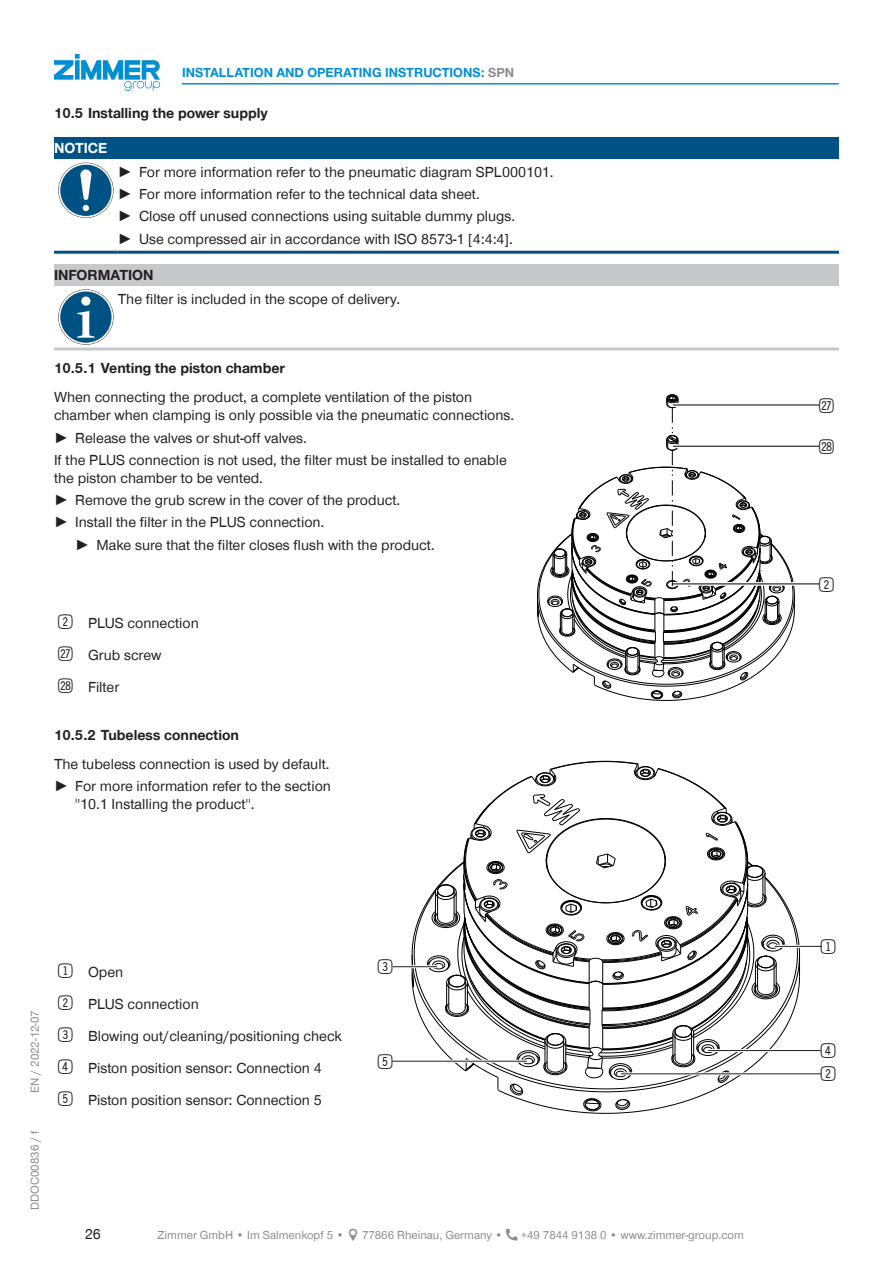
<style>
.page{position:relative;width:893px;height:1263px;background:#fff}
.page>*{position:absolute;margin:0;border:0;box-sizing:border-box;transform-origin:0 0}
.t1{font:24.3px/41.2px "Double Digits Super Square";color:#231f20}
.CB_AF_TD-Tabelle-lin{font:24px "Double Digits Super Square";color:#231f20}
.CB_AF_TD-Text{font:15px/18px "Zimmer Group Sans Global";color:#231f20}
.CB_AF_TD-Signalwort{font:700 15px "Zimmer Group Sans Global";color:#231f20}
.CB_AF_TD-Signalwort-2{font:700 15px "Zimmer Group Sans Global";color:#fff}
.t2{font:15px "Zimmer Group Sans";color:#231f20}
.t3{font:700 13.5px "Zimmer Group Sans Global";color:#008fd5}
.t4{font:12px "Zimmer Group Sans Global";color:#8a8c8f}
.t5{font:12px "Zimmer Group Sans";color:#8a8c8f}
.s1{color:#8a8c8f}
.s2{font-family:"Zimmer Group Sans"}
</style>
<div class="page">
<svg style="left:54px;top:54px;width:106px;height:37px"></svg>
<hr style="left:182px;top:83px;width:657px;height:2px;background:#008fd5">
<div style="left:54px;top:137px;width:785px;height:21px;background:#005285"></div>
<hr style="left:54px;top:251px;width:64px;height:3px;background:#005285">
<hr style="left:118px;top:251px;width:721px;height:3px;background:#005285">
<svg style="left:58px;top:163px;width:56px;height:55px"></svg>
<svg style="left:59px;top:163px;width:54px;height:55px"></svg>
<div style="left:60px;top:165px;width:52px;height:51px;background:#005285;border-radius:50%"></div>
<svg style="left:80px;top:169px;width:11px;height:42px"></svg>
<div style="left:54px;top:264px;width:785px;height:21px;background:#c7c8ca"></div>
<hr style="left:54px;top:347px;width:64px;height:3px;background:#c7c8ca">
<hr style="left:118px;top:347px;width:721px;height:3px;background:#c7c8ca">
<svg style="left:58px;top:289px;width:56px;height:56px"></svg>
<svg style="left:59px;top:290px;width:54px;height:54px"></svg>
<div style="left:60px;top:291px;width:52px;height:52px;background:#005285;border-radius:50%"></div>
<svg style="left:77px;top:311px;width:18px;height:27px"></svg>
<div style="left:81px;top:296px;width:9px;height:10px;background:#fff;border-radius:50%"></div>
<svg style="left:537px;top:394px;width:258px;height:307px"></svg>
<hr style="left:673px;top:403px;width:146px;height:4px;background:#fff">
<hr style="left:673px;top:404px;width:146px;height:2px;background:#231f20">
<svg style="left:673px;top:444px;width:146px;height:4px"></svg>
<hr style="left:673px;top:446px;width:146px;height:1px;background:#231f20">
<svg style="left:673px;top:582px;width:146px;height:4px"></svg>
<hr style="left:673px;top:583px;width:146px;height:1px;background:#231f20">
<svg style="left:411px;top:760px;width:389px;height:354px"></svg>
<hr style="left:393px;top:965px;width:44px;height:3px;background:#fff">
<hr style="left:393px;top:966px;width:44px;height:1px;background:#231f20">
<hr style="left:775px;top:945px;width:46px;height:3px;background:#fff">
<hr style="left:775px;top:946px;width:46px;height:1px;background:#231f20">
<hr style="left:621px;top:1072px;width:200px;height:3px;background:#fff">
<hr style="left:621px;top:1073px;width:200px;height:1px;background:#231f20">
<hr style="left:392px;top:1060px;width:135px;height:3px;background:#fff">
<hr style="left:392px;top:1061px;width:135px;height:1px;background:#231f20">
<hr style="left:708px;top:1049px;width:113px;height:3px;background:#fff">
<hr style="left:708px;top:1050px;width:113px;height:1px;background:#231f20">
<p class="t3" style="left:182px;top:65px;width:334px">INSTALLATION AND OPERATING INSTRUCTIONS: <span class="s1">SPN</span></p>
<p class="CB_AF_TD-Signalwort" style="left:54px;top:104px;width:215px">10.5 Installing the power supply</p>
<p class="CB_AF_TD-Signalwort-2" style="left:54px;top:139px;width:55px">NOTICE</p>
<p class="CB_AF_TD-Text" style="left:118px;top:163px;width:437px"><span class="s2">►</span> For more information refer to the pneumatic diagram SPL000101.</p>
<p class="CB_AF_TD-Text" style="left:118px;top:185px;width:364px"><span class="s2">►</span> For more information refer to the technical data sheet.</p>
<p class="CB_AF_TD-Text" style="left:118px;top:207px;width:399px"><span class="s2">►</span> Close off unused connections using suitable dummy plugs.</p>
<p class="CB_AF_TD-Text" style="left:118px;top:229px;width:396px"><span class="s2">►</span> Use compressed air in accordance with ISO 8573-1 [4:4:4].</p>
<p class="CB_AF_TD-Signalwort" style="left:54px;top:266px;width:101px">INFORMATION</p>
<p class="CB_AF_TD-Text" style="left:118px;top:290px;width:284px">The filter is included in the scope of delivery.</p>
<p class="CB_AF_TD-Signalwort" style="left:54px;top:359px;width:233px">10.5.1 Venting the piston chamber</p>
<p class="CB_AF_TD-Text" style="left:54px;top:388px;width:462px">When connecting the product, a complete ventilation of the piston chamber when clamping is only possible via the pneumatic connections.</p>
<p class="CB_AF_TD-Text" style="left:54px;top:428px;width:254px"><span class="s2">►</span> Release the valves or shut-off valves.</p>
<p class="CB_AF_TD-Text" style="left:54px;top:451px;width:454px">If the PLUS connection is not used, the filter must be installed to enable the piston chamber to be vented.</p>
<p class="CB_AF_TD-Text" style="left:54px;top:491px;width:348px"><span class="s2">►</span> Remove the grub screw in the cover of the product.</p>
<p class="CB_AF_TD-Text" style="left:54px;top:513px;width:272px"><span class="s2">►</span> Install the filter in the PLUS connection.</p>
<p class="CB_AF_TD-Text" style="left:75px;top:535px;width:361px"><span class="s2">►</span> Make sure that the filter closes flush with the product.</p>
<p class="CB_AF_TD-Tabelle-lin" style="left:58px;top:611px;width:20px">2</p>
<p class="CB_AF_TD-Text" style="left:88px;top:614px;width:112px">PLUS connection</p>
<p class="CB_AF_TD-Tabelle-lin" style="left:58px;top:643px;width:20px">cs</p>
<p class="CB_AF_TD-Text" style="left:88px;top:646px;width:75px">Grub screw</p>
<p class="CB_AF_TD-Tabelle-lin" style="left:58px;top:675px;width:20px">ct</p>
<p class="CB_AF_TD-Text" style="left:88px;top:677px;width:33px">Filter</p>
<p class="CB_AF_TD-Signalwort" style="left:54px;top:726px;width:187px">10.5.2 Tubeless connection</p>
<p class="CB_AF_TD-Text" style="left:54px;top:755px;width:277px">The tubeless connection is used by default.</p>
<p class="CB_AF_TD-Text" style="left:75px;top:777px;width:257px;text-indent:-21px"><span class="s2">►</span> For more information refer to the section "10.1 Installing the product".</p>
<p class="t5" style="left:27px;top:1093px;width:84px;rotate:-90deg">EN / 2022-12-07</p>
<p class="t5" style="left:27px;top:1210px;width:81px;rotate:-90deg">DDOC00836 / f</p>
<p class="CB_AF_TD-Tabelle-lin" style="left:58px;top:960px;width:20px">1</p>
<p class="CB_AF_TD-Text" style="left:88px;top:962px;width:37px">Open</p>
<p class="CB_AF_TD-Tabelle-lin" style="left:58px;top:992px;width:20px">2</p>
<p class="CB_AF_TD-Text" style="left:88px;top:994px;width:112px">PLUS connection</p>
<p class="CB_AF_TD-Tabelle-lin" style="left:58px;top:1024px;width:20px">3</p>
<p class="CB_AF_TD-Text" style="left:88px;top:1026px;width:256px">Blowing out/cleaning/positioning check</p>
<p class="CB_AF_TD-Tabelle-lin" style="left:58px;top:1056px;width:20px">4</p>
<p class="CB_AF_TD-Text" style="left:88px;top:1058px;width:235px">Piston position sensor: Connection 4</p>
<p class="CB_AF_TD-Tabelle-lin" style="left:58px;top:1088px;width:20px">5</p>
<p class="CB_AF_TD-Text" style="left:88px;top:1090px;width:235px">Piston position sensor: Connection 5</p>
<p class="t1" style="left:378px;top:945px;width:20px">3</p>
<p class="t1" style="left:378px;top:1039px;width:20px">5</p>
<p class="t2" style="left:85px;top:1224px;width:17px">26</p>
<p class="t4" style="left:158px;top:1228px;width:188px">Zimmer GmbH • Im Salmenkopf 5 •</p>
<p class="t4" style="left:362px;top:1228px;width:142px">77866 Rheinau, Germany •</p>
<p class="t4" style="left:521px;top:1228px;width:225px">+49 7844 9138 0 • www.zimmer-group.com</p>
<p class="t1" style="left:819px;top:383px;width:20px">cs ct</p>
<p class="t1" style="left:819px;top:562px;width:20px">2</p>
<p class="t1" style="left:821px;top:924px;width:20px">1</p>
<p class="t1" style="left:821px;top:1028px;width:20px">4</p>
<p class="t1" style="left:821px;top:1052px;width:20px">2</p>
</div>
